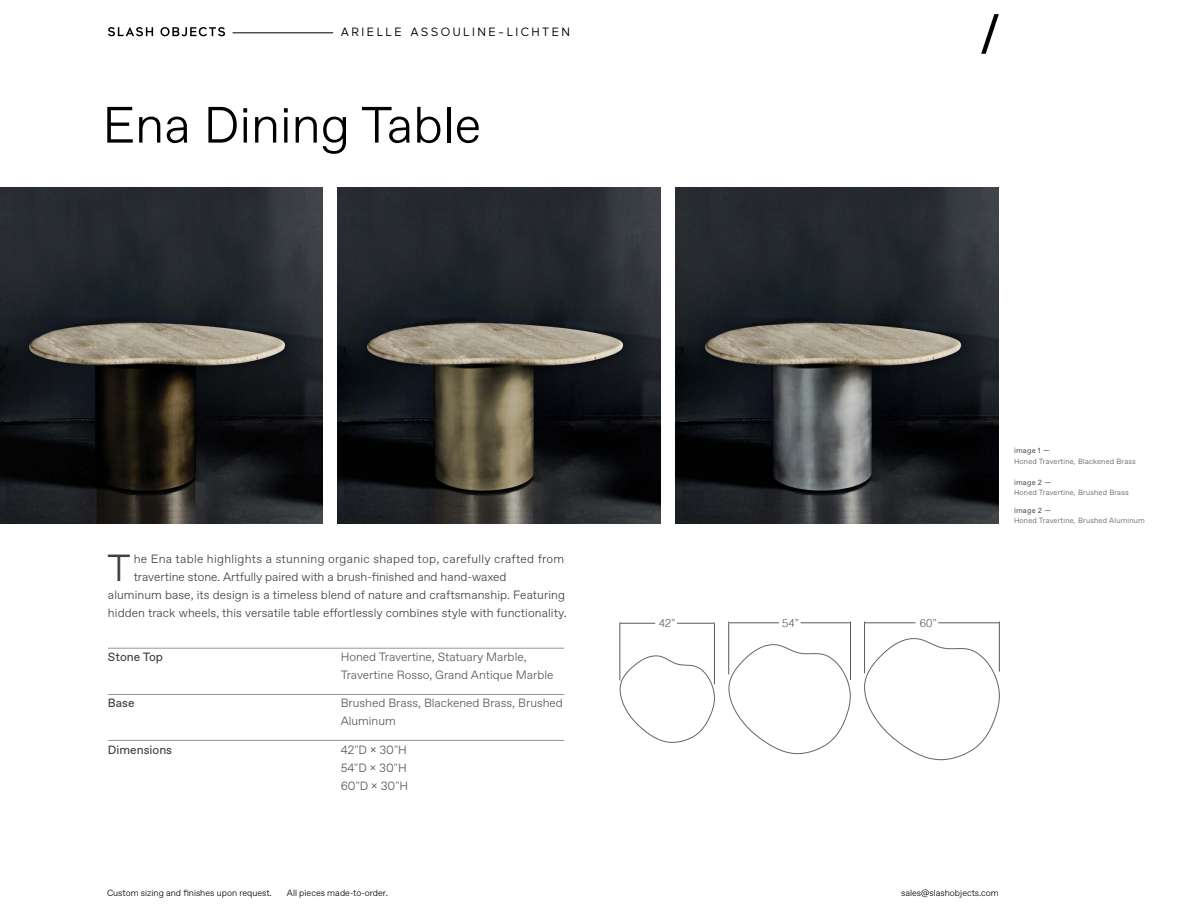
<style>
.page{position:relative;width:1188px;height:918px;background:#fff}
.page>*{position:absolute;margin:0;border:0;box-sizing:border-box;transform-origin:0 0}
.t1{font:300 51px "Favorit Pro";color:#000}
.t2{font:300 37.65px "Favorit Pro";color:#414042}
.t3{font:300 12px "Favorit Pro";letter-spacing:.005em;color:#414042}
.t4{font:300 12px/18px "Favorit Pro";color:#58595b}
.t5{font:300 12px "Favorit Pro";letter-spacing:.025em;color:#414042}
.t6{font:12px "Maax";letter-spacing:.2em;color:#000}
.t7{font:12px "Favorit Pro";color:#414042}
.t8{font:300 11.25px "Helvetica";color:#58595b}
.t9{font:300 9px "Favorit Pro";color:#000}
.t10{font:300 7.5px "Favorit Pro";letter-spacing:.025em;color:#58595b}
.t11{font:7.5px "Favorit Pro";letter-spacing:.025em;color:#58595b}
</style>
<div class="page">
<svg style="left:981px;top:14px;width:18px;height:40px"></svg>
<hr style="left:233px;top:33px;width:100px;height:1px;background:#000">
<hr style="left:108px;top:694px;width:456px;height:1px;background:#939598">
<hr style="left:108px;top:740px;width:456px;height:1px;background:#939598">
<hr style="left:108px;top:648px;width:456px;height:1px;background:#939598">
<svg style="left:620px;top:656px;width:95px;height:87px"></svg>
<svg style="left:729px;top:644px;width:122px;height:110px"></svg>
<svg style="left:864px;top:638px;width:136px;height:122px"></svg>
<hr style="left:866px;top:623px;width:49px;height:1px;background:#58595b">
<hr style="left:864px;top:622px;width:1px;height:51px;background:#58595b">
<hr style="left:938px;top:623px;width:60px;height:1px;background:#58595b">
<hr style="left:999px;top:622px;width:1px;height:50px;background:#58595b">
<hr style="left:730px;top:623px;width:49px;height:1px;background:#58595b">
<hr style="left:714px;top:622px;width:1px;height:62px;background:#58595b">
<hr style="left:801px;top:623px;width:48px;height:1px;background:#58595b">
<hr style="left:850px;top:622px;width:1px;height:58px;background:#58595b">
<hr style="left:621px;top:623px;width:34px;height:1px;background:#58595b">
<hr style="left:620px;top:622px;width:1px;height:59px;background:#58595b">
<hr style="left:677px;top:623px;width:36px;height:1px;background:#58595b">
<hr style="left:728px;top:622px;width:1px;height:52px;background:#58595b">
<img style="left:0;top:188px;width:323px;height:335px">
<img style="left:337px;top:188px;width:324px;height:335px">
<img style="left:675px;top:188px;width:324px;height:335px">
<svg style="left:108px;top:27px;width:45px;height:9px"></svg>
<svg style="left:160px;top:27px;width:65px;height:9px"></svg>
<p class="t6" style="left:341px;top:26px;width:231px">ARIELLE ASSOULINE-LICHTEN</p>
<h1 class="t1" style="left:102px;top:91px;width:380px">Ena Dining Table</h1>
<h2 class="t2" style="left:107px;top:543px;width:25px">T</h2>
<p class="t5" style="left:134px;top:551px;width:432px">he Ena table highlights a stunning organic shaped top, carefully crafted from</p>
<p class="t3" style="left:134px;top:569px;width:374px">travertine stone. Artfully paired with a brush-finished and hand-waxed</p>
<p class="t3" style="left:108px;top:587px;width:459px">aluminum base, its design is a timeless blend of nature and craftsmanship. Featuring</p>
<p class="t3" style="left:108px;top:605px;width:460px">hidden track wheels, this versatile table effortlessly combines style with functionality.</p>
<p class="t7" style="left:108px;top:649px;width:57px">Stone Top</p>
<p class="t7" style="left:108px;top:695px;width:28px">Base</p>
<p class="t7" style="left:108px;top:741px;width:66px">Dimensions</p>
<p class="t4" style="left:341px;top:648px;width:214px">Honed Travertine, Statuary Marble,<br>Travertine Rosso, Grand Antique Marble</p>
<p class="t4" style="left:341px;top:694px;width:224px">Brushed Brass, Blackened Brass, Brushed<br>Aluminum</p>
<p class="t4" style="left:341px;top:740px;width:69px;text-align:justify">42"D × 30"H 54"D × 30"H 60"D × 30"H</p>
<p class="t8" style="left:659px;top:613px;width:18px">42”</p>
<p class="t8" style="left:782px;top:613px;width:18px">54”</p>
<p class="t8" style="left:920px;top:613px;width:18px">60”</p>
<p class="t11" style="left:1014px;top:446px;width:37px">image 1 —</p>
<p class="t10" style="left:1014px;top:456px;width:123px">Honed Travertine, Blackened Brass</p>
<p class="t11" style="left:1014px;top:477px;width:39px">image 2 —</p>
<p class="t10" style="left:1014px;top:488px;width:116px">Honed Travertine, Brushed Brass</p>
<p class="t11" style="left:1014px;top:505px;width:39px">image 2 —</p>
<p class="t10" style="left:1014px;top:516px;width:132px">Honed Travertine, Brushed Aluminum</p>
<p class="t9" style="left:107px;top:887px;width:166px">Custom sizing and finishes upon request.</p>
<p class="t9" style="left:287px;top:887px;width:102px">All pieces made-to-order.</p>
<p class="t9" style="left:901px;top:887px;width:99px">sales@slashobjects.com</p>
</div>
